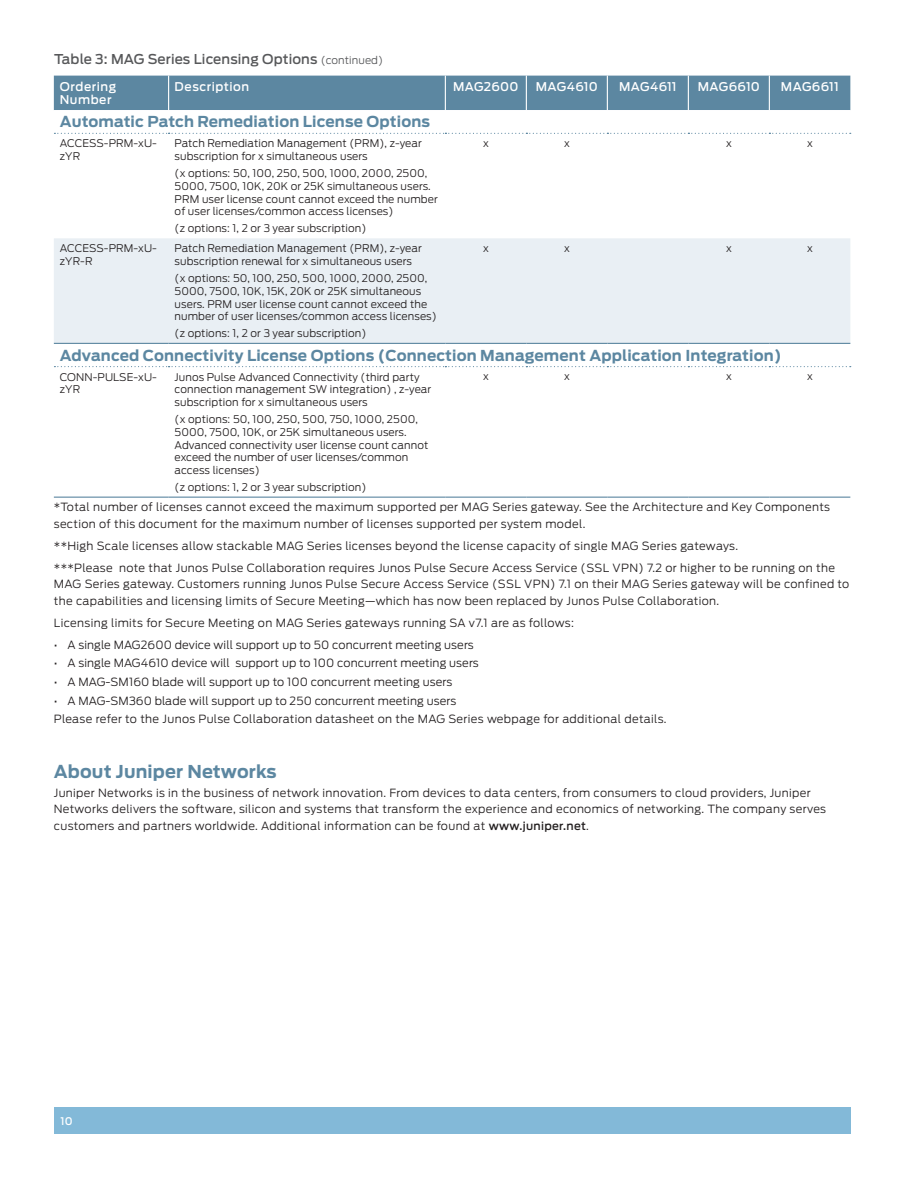
<style>
.page{position:relative;width:918px;height:1188px;background:#fff}
.page>*{position:absolute;margin:0;border:0;box-sizing:border-box;transform-origin:0 0}
.t1{font:700 17.7px "Antenna";letter-spacing:.01em;color:#5c87a1}
.t2{font:700 15px "Antenna";letter-spacing:.01em;color:#5c87a1}
.t3{font:500 13.5px "Antenna";letter-spacing:.01em;color:#57585a}
.t4{font:500 12px/13.5px "Antenna";letter-spacing:.035em;color:#fff}
.t5{font:300 11.25px/16.5px "Antenna";letter-spacing:.025em;color:#231f20}
.t6{font:300 10.5px/12.8px "Antenna";letter-spacing:.01em;color:#231f20}
.t7{font:500 10.5px "Antenna";color:#fff}
.s1{font-weight:300;font-size:10.5px}
.s2{font-weight:500}
</style>
<div class="page">
<div style="left:54px;top:1107px;width:796px;height:27px;background:#83b9d8"></div>
<div style="left:54px;top:76px;width:796px;height:34px;background:#5c87a1"></div>
<svg style="left:54px;top:132px;width:796px;height:365px"></svg>
<div style="left:54px;top:238px;width:796px;height:105px;background:#e9eff4"></div>
<hr style="left:168px;top:76px;width:1px;height:34px;background:#fff">
<hr style="left:445px;top:76px;width:1px;height:34px;background:#fff">
<hr style="left:526px;top:76px;width:1px;height:34px;background:#fff">
<hr style="left:607px;top:76px;width:1px;height:34px;background:#fff">
<hr style="left:688px;top:76px;width:1px;height:34px;background:#fff">
<hr style="left:769px;top:76px;width:1px;height:34px;background:#fff">
<svg style="left:54px;top:133px;width:797px;height:1px"></svg>
<hr style="left:54px;top:343px;width:115px;height:1px;background:#5c87a1">
<hr style="left:169px;top:343px;width:276px;height:1px;background:#5c87a1">
<hr style="left:445px;top:343px;width:81px;height:1px;background:#5c87a1">
<hr style="left:526px;top:343px;width:81px;height:1px;background:#5c87a1">
<hr style="left:607px;top:343px;width:81px;height:1px;background:#5c87a1">
<hr style="left:688px;top:343px;width:81px;height:1px;background:#5c87a1">
<hr style="left:769px;top:343px;width:81px;height:1px;background:#5c87a1">
<svg style="left:54px;top:366px;width:797px;height:1px"></svg>
<hr style="left:54px;top:497px;width:115px;height:1px;background:#5c87a1">
<hr style="left:169px;top:497px;width:276px;height:1px;background:#5c87a1">
<hr style="left:445px;top:497px;width:81px;height:1px;background:#5c87a1">
<hr style="left:526px;top:497px;width:81px;height:1px;background:#5c87a1">
<hr style="left:607px;top:497px;width:81px;height:1px;background:#5c87a1">
<hr style="left:688px;top:497px;width:81px;height:1px;background:#5c87a1">
<hr style="left:769px;top:497px;width:81px;height:1px;background:#5c87a1">
<p class="t3" style="left:54px;top:51px;width:331px">Table 3: MAG Series Licensing Options <span class="s1">(continued)</span></p>
<p class="t4" style="left:60px;top:80px;width:58px">Ordering<br>Number</p>
<p class="t4" style="left:175px;top:80px;width:76px">Description</p>
<p class="t4" style="left:453px;top:80px;width:67px">MAG2600</p>
<p class="t4" style="left:536px;top:80px;width:64px">MAG4610</p>
<p class="t4" style="left:619px;top:80px;width:59px">MAG4611</p>
<p class="t4" style="left:698px;top:80px;width:64px">MAG6610</p>
<p class="t4" style="left:781px;top:80px;width:59px">MAG6611</p>
<h2 class="t2" style="left:60px;top:113px;width:372px">Automatic Patch Remediation License Options</h2>
<p class="t6" style="left:60px;top:137px;width:99px">ACCESS-PRM-xU&shy;zYR</p>
<p class="t6" style="left:175px;top:137px;width:249px">Patch Remediation Management (PRM), z-year subscription for x simultaneous users</p>
<p class="t6" style="left:175px;top:167px;width:265px">(x options: 50, 100, 250, 500, 1000, 2000, 2500, 5000, 7500, 10K, 20K or 25K simultaneous users.<br>PRM user license count cannot exceed the number of user licenses/common access licenses)</p>
<p class="t6" style="left:175px;top:222px;width:193px">(z options: 1, 2 or 3 year subscription)</p>
<p class="t6" style="left:483px;top:137px;width:7px">x</p>
<p class="t6" style="left:564px;top:137px;width:7px">x</p>
<p class="t6" style="left:726px;top:137px;width:7px">x</p>
<p class="t6" style="left:807px;top:137px;width:7px">x</p>
<p class="t6" style="left:60px;top:242px;width:99px">ACCESS-PRM-xU&shy;zYR-R</p>
<p class="t6" style="left:175px;top:242px;width:249px">Patch Remediation Management (PRM), z-year subscription renewal for x simultaneous users</p>
<p class="t6" style="left:175px;top:272px;width:264px">(x options: 50, 100, 250, 500, 1000, 2000, 2500, 5000, 7500, 10K, 15K, 20K or 25K simultaneous users. PRM user license count cannot exceed the number of user licenses/common access licenses)</p>
<p class="t6" style="left:175px;top:327px;width:193px">(z options: 1, 2 or 3 year subscription)</p>
<p class="t6" style="left:483px;top:242px;width:7px">x</p>
<p class="t6" style="left:564px;top:242px;width:7px">x</p>
<p class="t6" style="left:726px;top:242px;width:7px">x</p>
<p class="t6" style="left:807px;top:242px;width:7px">x</p>
<h2 class="t2" style="left:60px;top:346px;width:723px">Advanced Connectivity License Options (Connection Management Application Integration)</h2>
<p class="t6" style="left:60px;top:370px;width:99px">CONN-PULSE-xU&shy;zYR</p>
<p class="t6" style="left:175px;top:370px;width:258px">Junos Pulse Advanced Connectivity (third party connection management SW integration) , z-year subscription for x simultaneous users</p>
<p class="t6" style="left:175px;top:413px;width:255px">(x options: 50, 100, 250, 500, 750, 1000, 2500, 5000, 7500, 10K, or 25K simultaneous users.<br>Advanced connectivity user license count cannot exceed the number of user licenses/common access licenses)</p>
<p class="t6" style="left:175px;top:481px;width:193px">(z options: 1, 2 or 3 year subscription)</p>
<p class="t6" style="left:483px;top:370px;width:7px">x</p>
<p class="t6" style="left:564px;top:370px;width:7px">x</p>
<p class="t6" style="left:726px;top:370px;width:7px">x</p>
<p class="t6" style="left:807px;top:370px;width:7px">x</p>
<p class="t5" style="left:54px;top:499px;width:778px">*Total number of licenses cannot exceed the maximum supported per MAG Series gateway. See the Architecture and Key Components section of this document for the maximum number of licenses supported per system model.</p>
<p class="t5" style="left:54px;top:535px;width:783px;line-height:21.9px">**High Scale licenses allow stackable MAG Series licenses beyond the license capacity of single MAG Series gateways.<br>***Please note that Junos Pulse Collaboration requires Junos Pulse Secure Access Service (SSL VPN) 7.2 or higher to be running on the</p>
<p class="t5" style="left:54px;top:576px;width:797px">MAG Series gateway. Customers running Junos Pulse Secure Access Service (SSL VPN) 7.1 on their MAG Series gateway will be confined to the capabilities and licensing limits of Secure Meeting—which has now been replaced by Junos Pulse Collaboration.</p>
<p class="t5" style="left:54px;top:614px;width:522px">Licensing limits for Secure Meeting on MAG Series gateways running SA v7.1 are as follows:</p>
<p class="t5" style="left:54px;top:636px;width:422px">• A single MAG2600 device will support up to 50 concurrent meeting users</p>
<p class="t5" style="left:54px;top:655px;width:426px">• A single MAG4610 device will support up to 100 concurrent meeting users</p>
<p class="t5" style="left:54px;top:674px;width:400px">• A MAG-SM160 blade will support up to 100 concurrent meeting users</p>
<p class="t5" style="left:54px;top:691px;width:614px;line-height:18.6px">• A MAG-SM360 blade will support up to 250 concurrent meeting users<br>Please refer to the Junos Pulse Collaboration datasheet on the MAG Series webpage for additional details.</p>
<h1 class="t1" style="left:54px;top:761px;width:224px">About Juniper Networks</h1>
<p class="t5" style="left:54px;top:784px;width:774px">Juniper Networks is in the business of network innovation. From devices to data centers, from consumers to cloud providers, Juniper<br>Networks delivers the software, silicon and systems that transform the experience and economics of networking. The company serves customers and partners worldwide. Additional information can be found at <span class="s2">www.juniper.net</span>.</p>
<p class="t7" style="left:61px;top:1115px;width:13px">10</p>
</div>
